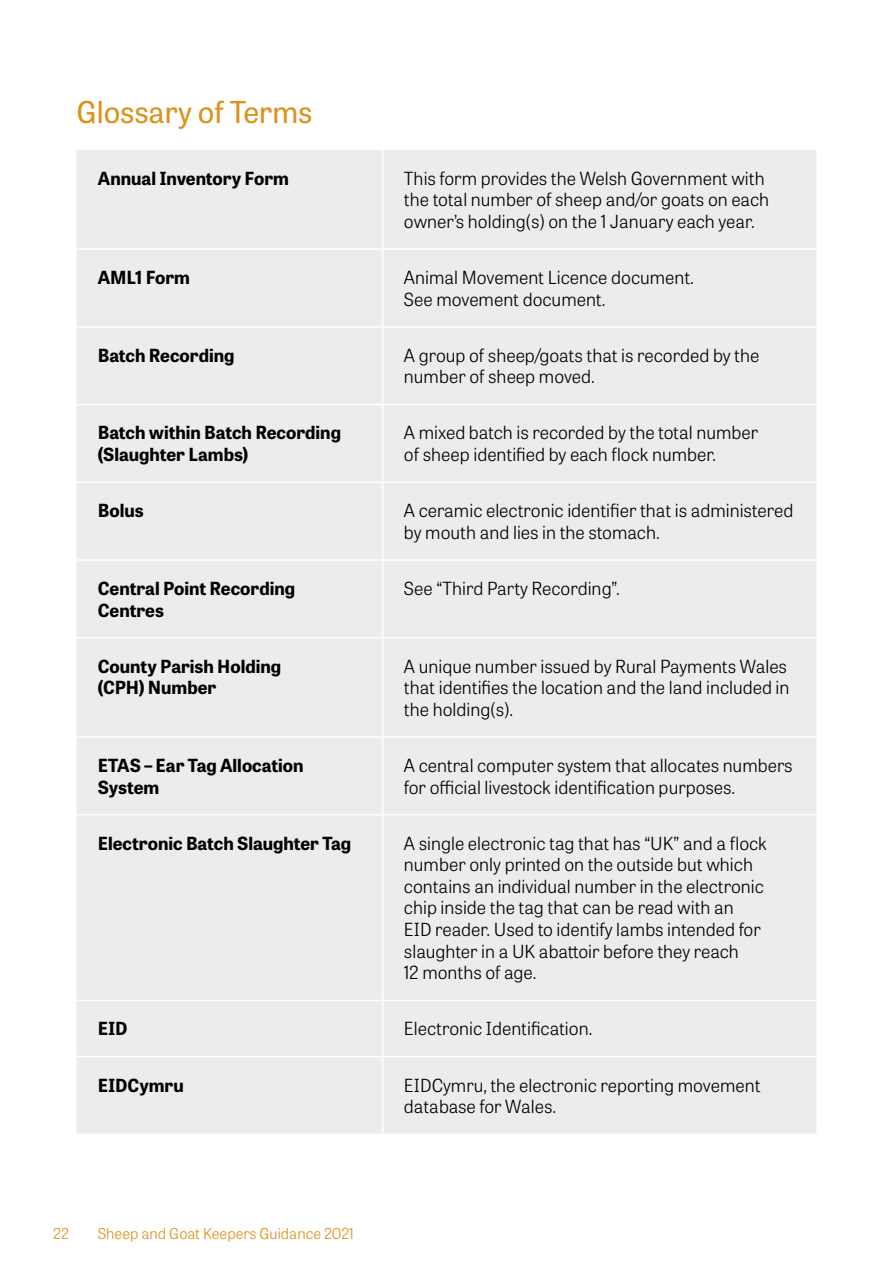
<style>
.page{position:relative;width:893px;height:1263px;background:#fff}
.page>*{position:absolute;margin:0;border:0;box-sizing:border-box;transform-origin:0 0}
.H2_Heading_1_Orange{font:30px "Tablet Gothic";color:#dc911b}
.Glossary_of_Terms_bo{font:300 18px/21.6px "Tablet Gothic";color:#000}
.Glossary_of_Terms_He{font:700 18px/21.6px "Tablet Gothic";color:#000}
.t1{font:300 15px "Tablet Gothic";color:#dc911b}
</style>
<div class="page">
<div style="left:77px;top:150px;width:739px;height:983px;background:#ececec"></div>
<hr style="left:382px;top:150px;width:1px;height:98px;background:#fff">
<hr style="left:77px;top:248px;width:306px;height:2px;background:#fff">
<hr style="left:383px;top:248px;width:433px;height:2px;background:#fff">
<hr style="left:382px;top:250px;width:1px;height:76px;background:#fff">
<hr style="left:77px;top:326px;width:306px;height:2px;background:#fff">
<hr style="left:383px;top:326px;width:433px;height:2px;background:#fff">
<hr style="left:382px;top:328px;width:1px;height:76px;background:#fff">
<hr style="left:77px;top:404px;width:306px;height:1px;background:#fff">
<hr style="left:383px;top:404px;width:433px;height:1px;background:#fff">
<hr style="left:382px;top:405px;width:1px;height:77px;background:#fff">
<hr style="left:77px;top:482px;width:306px;height:1px;background:#fff">
<hr style="left:383px;top:482px;width:433px;height:1px;background:#fff">
<hr style="left:382px;top:483px;width:1px;height:76px;background:#fff">
<hr style="left:77px;top:559px;width:306px;height:2px;background:#fff">
<hr style="left:383px;top:559px;width:433px;height:2px;background:#fff">
<hr style="left:382px;top:561px;width:1px;height:76px;background:#fff">
<hr style="left:77px;top:637px;width:306px;height:1px;background:#fff">
<hr style="left:383px;top:637px;width:433px;height:1px;background:#fff">
<hr style="left:382px;top:638px;width:1px;height:98px;background:#fff">
<hr style="left:77px;top:736px;width:306px;height:2px;background:#fff">
<hr style="left:383px;top:736px;width:433px;height:2px;background:#fff">
<hr style="left:382px;top:738px;width:1px;height:76px;background:#fff">
<hr style="left:77px;top:814px;width:306px;height:1px;background:#fff">
<hr style="left:383px;top:814px;width:433px;height:1px;background:#fff">
<hr style="left:382px;top:815px;width:1px;height:185px;background:#fff">
<hr style="left:77px;top:1000px;width:306px;height:1px;background:#fff">
<hr style="left:383px;top:1000px;width:433px;height:1px;background:#fff">
<hr style="left:382px;top:1001px;width:1px;height:55px;background:#fff">
<hr style="left:77px;top:1056px;width:306px;height:1px;background:#fff">
<hr style="left:383px;top:1056px;width:433px;height:1px;background:#fff">
<hr style="left:382px;top:1057px;width:1px;height:76px;background:#fff">
<h2 class="H2_Heading_1_Orange" style="left:77px;top:91px;width:238px">Glossary of Terms</h2>
<h2 class="Glossary_of_Terms_He" style="left:98px;top:167px;width:193px">Annual Inventory Form</h2>
<p class="Glossary_of_Terms_bo" style="left:404px;top:167px;width:367px">This form provides the Welsh Government with the total number of sheep and/or goats on each owner’s holding(s) on the 1 January each year.</p>
<h2 class="Glossary_of_Terms_He" style="left:98px;top:266px;width:94px">AML1 Form</h2>
<p class="Glossary_of_Terms_bo" style="left:404px;top:266px;width:291px">Animal Movement Licence document.<br>See movement document.</p>
<h2 class="Glossary_of_Terms_He" style="left:98px;top:344px;width:138px">Batch Recording</h2>
<p class="Glossary_of_Terms_bo" style="left:404px;top:344px;width:357px">A group of sheep/goats that is recorded by the number of sheep moved.</p>
<h2 class="Glossary_of_Terms_He" style="left:98px;top:421px;width:245px">Batch within Batch Recording (Slaughter Lambs)</h2>
<p class="Glossary_of_Terms_bo" style="left:404px;top:421px;width:356px">A mixed batch is recorded by the total number of sheep identified by each flock number.</p>
<h2 class="Glossary_of_Terms_He" style="left:98px;top:499px;width:47px">Bolus</h2>
<p class="Glossary_of_Terms_bo" style="left:404px;top:499px;width:391px">A ceramic electronic identifier that is administered by mouth and lies in the stomach.</p>
<h2 class="Glossary_of_Terms_He" style="left:98px;top:577px;width:199px">Central Point Recording<br>Centres</h2>
<p class="Glossary_of_Terms_bo" style="left:404px;top:577px;width:217px">See “Third Party Recording”.</p>
<h2 class="Glossary_of_Terms_He" style="left:98px;top:654px;width:185px">County Parish Holding (CPH) Number</h2>
<p class="Glossary_of_Terms_bo" style="left:404px;top:655px;width:387px">A unique number issued by Rural Payments Wales that identifies the location and the land included in the holding(s).</p>
<h2 class="Glossary_of_Terms_He" style="left:98px;top:754px;width:207px">ETAS – Ear Tag Allocation<br>System</h2>
<p class="Glossary_of_Terms_bo" style="left:404px;top:754px;width:390px">A central computer system that allocates numbers for official livestock identification purposes.</p>
<h2 class="Glossary_of_Terms_He" style="left:98px;top:831px;width:255px">Electronic Batch Slaughter Tag</h2>
<p class="Glossary_of_Terms_bo" style="left:404px;top:832px;width:364px">A single electronic tag that has “UK” and a flock number only printed on the outside but which contains an individual number in the electronic chip inside the tag that can be read with an<br>EID reader. Used to identify lambs intended for slaughter in a UK abattoir before they reach<br>12 months of age.</p>
<h2 class="Glossary_of_Terms_He" style="left:98px;top:1017px;width:31px">EID</h2>
<p class="Glossary_of_Terms_bo" style="left:404px;top:1017px;width:190px">Electronic Identification.</p>
<h2 class="Glossary_of_Terms_He" style="left:98px;top:1073px;width:87px">EIDCymru</h2>
<p class="Glossary_of_Terms_bo" style="left:404px;top:1073px;width:358px">EIDCymru, the electronic reporting movement database for Wales.</p>
<p class="t1" style="left:53px;top:1223px;width:17px">22</p>
<p class="t1" style="left:98px;top:1223px;width:258px">Sheep and Goat Keepers Guidance 2021</p>
</div>
